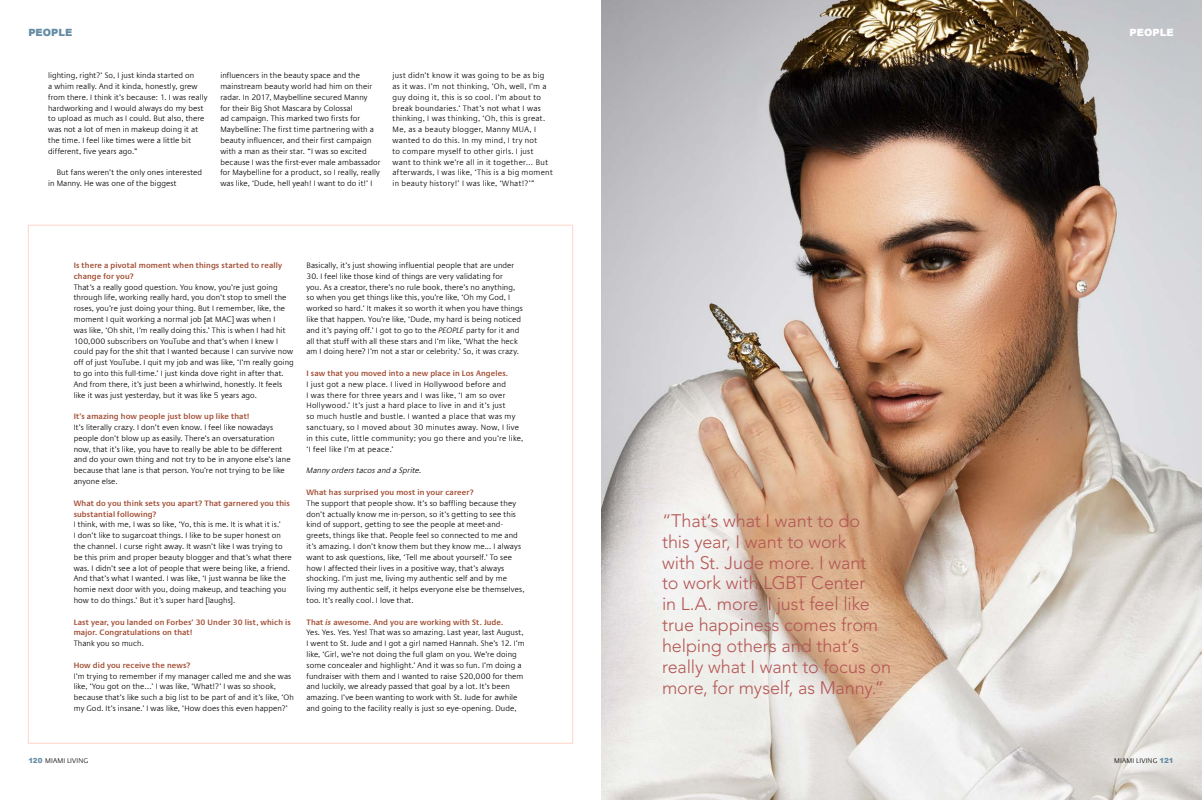
<style>
.page{position:relative;width:1202px;height:800px;background:#fff}
.page>*{position:absolute;margin:0;border:0;box-sizing:border-box;transform-origin:0 0}
.t1{font:300 18px/20.8px "Avenir LT Std";letter-spacing:-.005em;color:#b45654}
.t2{font:900 10px "Arial";letter-spacing:.005em;color:#648da5}
.t3{font:900 10px "Arial";letter-spacing:.005em;color:#fff}
.t4{font:300 8px/10.8px "Praxis LT Pro";letter-spacing:.015em;color:#000}
.t5{font:600 8px/10.8px "Praxis LT Pro";letter-spacing:.01em;color:#a14d33}
.t6{font:italic 300 8px "Praxis LT Pro";letter-spacing:.01em;color:#000}
.t7{font:300 7px "Praxis LT Pro";letter-spacing:.025em;color:#000}
.s1{font-style:italic}
.s2{font-weight:600;color:#a14d33}
.s3{font-weight:600;font-style:italic;color:#a14d33}
.s4{font-family:"Arial";font-weight:900;color:#648da5}
</style>
<div class="page">
<img style="left:601px;top:0;width:601px;height:799px">
<p class="t2" style="left:28px;top:25px;width:46px">PEOPLE</p>
<p class="t4" style="left:48px;top:70px;width:161px">lighting, right?’ So, I just kinda started on<br>a whim really. And it kinda, honestly, grew from there. I think it’s because: 1. I was really hardworking and I would always do my best to upload as much as I could. But also, there was not a lot of men in makeup doing it at the time. I feel like times were a little bit different, five years ago.”</p>
<p class="t4" style="left:48px;top:167px;width:156px;text-indent:9px">But fans weren’t the only ones interested in Manny. He was one of the biggest</p>
<p class="t4" style="left:220px;top:70px;width:162px">influencers in the beauty space and the mainstream beauty world had him on their radar. In 2017, Maybelline secured Manny<br>for their Big Shot Mascara by Colossal<br>ad campaign. This marked two firsts for Maybelline: The first time partnering with a beauty influencer, and their first campaign with a man as their star. “I was so excited because I was the first-ever male ambassador for Maybelline for a product, so I really, really was like, ‘Dude, hell yeah! I want to do it!’ I</p>
<p class="t4" style="left:393px;top:70px;width:162px">just didn’t know it was going to be as big as it was. I’m not thinking, ‘Oh, well, I’m a guy doing it, this is so cool. I’m about to break boundaries.’ That’s not what I was thinking, I was thinking, ‘Oh, this is great.<br>Me, as a beauty blogger, Manny MUA, I wanted to do this. In my mind, I try not<br>to compare myself to other girls. I just want to think we’re all in it together… But afterwards, I was like, ‘This is a big moment in beauty history!’ I was like, ‘What!?’”</p>
<p class="t5" style="left:74px;top:260px;width:210px">Is there a pivotal moment when things started to really change for you?</p>
<p class="t4" style="left:74px;top:281px;width:222px">That’s a really good question. You know, you’re just going through life, working really hard, you don’t stop to smell the roses, you’re just doing your thing. But I remember, like, the moment I quit working a normal job [at MAC] was when I<br>was like, ‘Oh shit, I’m really doing this.’ This is when I had hit 100,000 subscribers on YouTube and that’s when I knew I could pay for the shit that I wanted because I can survive now off of just YouTube. I quit my job and was like, ‘I’m really going to go into this full-time.’ I just kinda dove right in after that.<br>And from there, it’s just been a whirlwind, honestly. It feels like it was just yesterday, but it was like 5 years ago.</p>
<p class="t5" style="left:74px;top:411px;width:178px">It’s amazing how people just blow up like that!</p>
<p class="t4" style="left:74px;top:422px;width:218px">It’s literally crazy. I don’t even know. I feel like nowadays people don’t blow up as easily. There’s an oversaturation now, that it’s like, you have to really be able to be different and do your own thing and not try to be in anyone else’s lane because that lane is that person. You’re not trying to be like anyone else.</p>
<p class="t5" style="left:74px;top:497px;width:218px">What do you think sets you apart? That garnered you this substantial following?</p>
<p class="t4" style="left:74px;top:519px;width:220px">I think, with me, I was so like, ‘Yo, this is me. It is what it is.’<br>I don’t like to sugarcoat things. I like to be super honest on the channel. I curse right away. It wasn’t like I was trying to be this prim and proper beauty blogger and that’s what there was. I didn’t see a lot of people that were being like, a friend.<br>And that’s what I wanted. I was like, ‘I just wanna be like the homie next door with you, doing makeup, and teaching you how to do things.’ But it’s super hard [laughs].</p>
<p class="t5" style="left:74px;top:616px;width:219px">Last year, you landed on Forbes’ 30 Under 30 list, which is major. Congratulations on that!</p>
<p class="t4" style="left:74px;top:638px;width:72px">Thank you so much.</p>
<p class="t5" style="left:74px;top:659px;width:118px">How did you receive the news?</p>
<p class="t4" style="left:74px;top:670px;width:222px">I’m trying to remember if my manager called me and she was like, ‘You got on the…’ I was like, ‘What!?’ I was so shook, because that’s like such a big list to be part of and it’s like, ‘Oh my God. It’s insane.’ I was like, ‘How does this even happen?’</p>
<p class="t4" style="left:306px;top:260px;width:209px">Basically, it’s just showing influential people that are under</p>
<p class="t4" style="left:306px;top:270px;width:218px">30. I feel like those kind of things are very validating for<br>you. As a creator, there’s no rule book, there’s no anything, so when you get things like this, you’re like, ‘Oh my God, I worked so hard.’ It makes it so worth it when you have things like that happen. You’re like, ‘Dude, my hard is being noticed and it’s paying off.’ I got to go to the <span class="s1">PEOPLE</span> party for it and all that stuff with all these stars and I’m like, ‘What the heck am I doing here? I’m not a star or celebrity.’ So, it was crazy.</p>
<p class="t5" style="left:306px;top:368px;width:203px">I saw that you moved into a new place in Los Angeles.</p>
<p class="t4" style="left:306px;top:378px;width:218px">I just got a new place. I lived in Hollywood before and<br>I was there for three years and I was like, ‘I am so over Hollywood.’ It’s just a hard place to live in and it’s just<br>so much hustle and bustle. I wanted a place that was my sanctuary, so I moved about 30 minutes away. Now, I live in this cute, little community; you go there and you’re like, ‘I feel like I’m at peace.’</p>
<p class="t6" style="left:306px;top:466px;width:117px">Manny orders tacos and a Sprite.</p>
<p class="t5" style="left:306px;top:486px;width:169px">What has surprised you most in your career?</p>
<p class="t4" style="left:306px;top:497px;width:219px">The support that people show. It’s so baffling because they don’t actually know me in-person, so it’s getting to see this kind of support, getting to see the people at meet-and&shy;greets, things like that. People feel so connected to me and it’s amazing. I don’t know them but they know me... I always want to ask questions, like, ‘Tell me about yourself.’ To see how I affected their lives in a positive way, that’s always shocking. I’m just me, living my authentic self and by me living my authentic self, it helps everyone else be themselves, too. It’s really cool. I love that.</p>
<p class="t4" style="left:306px;top:616px;width:220px"><span class="s2">That</span> <span class="s3">is</span> <span class="s2">awesome. And you are working with St. Jude.<br></span>Yes. Yes. Yes. Yes! That was so amazing. Last year, last August, I went to St. Jude and I got a girl named Hannah. She’s 12. I’m like, ‘Girl, we’re not doing the full glam on you. We’re doing some concealer and highlight.’ And it was so fun. I’m doing a fundraiser with them and I wanted to raise $20,000 for them and luckily, we already passed that goal by a lot. It’s been amazing. I’ve been wanting to work with St. Jude for awhile and going to the facility really is just so eye-opening. Dude,</p>
<h1 class="t1" style="left:662px;top:510px;width:230px">“That’s what I want to do this year, I want to work<br>with St. Jude more. I want<br>to work with LGBT Center<br>in L.A. more. I just feel like true happiness comes from helping others and that’s really what I want to focus on more, for myself, as Manny.”</h1>
<p class="t3" style="left:1129px;top:25px;width:46px">PEOPLE</p>
<p class="t7" style="left:28px;top:756px;width:62px"><span class="s4">120</span> MIAMI LIVING</p>
<p class="t7" style="left:1114px;top:756px;width:61px">MIAMI LIVING <span class="s4">121</span></p>
</div>
